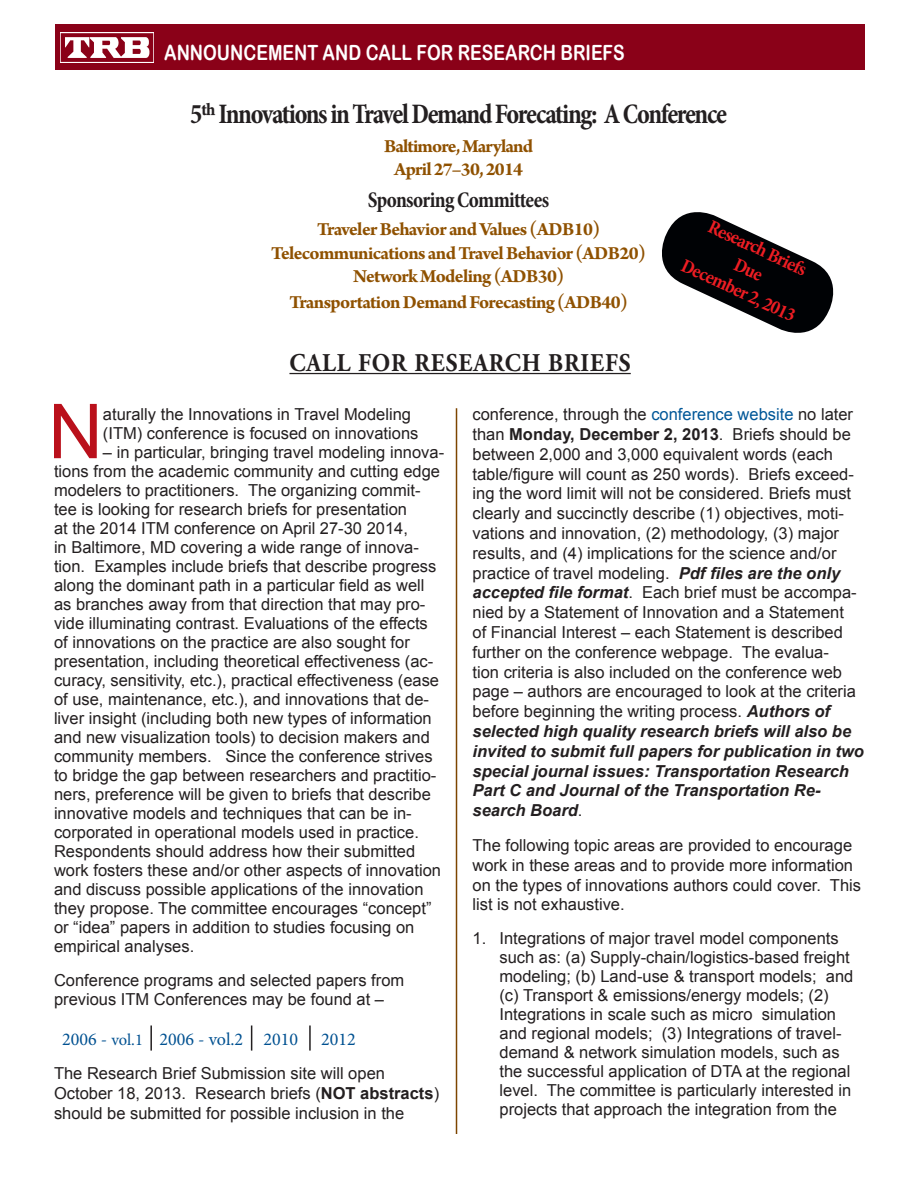
<style>
.page{position:relative;width:918px;height:1188px;background:#fff}
.page>*{position:absolute;margin:0;border:0;box-sizing:border-box;transform-origin:0 0}
.t1{font:75.9px "Arial";color:#ba101b}
.t2{font:700 condensed 28.5px "Minion Pro";letter-spacing:-.055em;color:#231f20;scale:.92 1}
.t3{font:700 25.5px "Adobe Garamond Pro";letter-spacing:.04em;color:#231f20;scale:.92 1}
.t4{font:700 condensed 22.5px "Minion Pro";letter-spacing:-.03em;color:#231f20;scale:.92 1}
.t5{font:21px "Arial Rounded MT Bold";color:#fff;scale:.83 1}
.t6{font:700 19.5px "Arno Pro";letter-spacing:-.035em;color:#8f5100}
.t7{font:700 condensed 19.5px "Minion Pro";color:#ee1d23}
.t8{font:18px "Minion Pro";color:#005191}
.List_Paragraph{font:16.5px/19px "Arial";color:#231f20}
.s1{font-size:16.5px}
.s2{font-weight:700}
.s3{color:#005798}
.s4{font-weight:700;font-style:italic}
</style>
<div class="page">
<svg style="left:150px;top:1026px;width:103px;height:25px"></svg>
<hr style="left:309px;top:1026px;width:2px;height:25px;background:#231f20">
<div style="left:55px;top:25px;width:810px;height:45px;background:#8a0118"></div>
<hr style="left:289px;top:373px;width:342px;height:1px;background:#231f20">
<img style="left:60px;top:32px;width:93px;height:31px">
<hr style="left:456px;top:408px;width:1px;height:726px;background:#7d4500">
<svg style="left:662px;top:212px;width:172px;height:121px"></svg>
<p class="t5" style="left:164px;top:41px;width:556px">ANNOUNCEMENT AND CALL FOR RESEARCH BRIEFS</p>
<p class="t2" style="left:190px;top:95px;width:585px">5th Innovations in Travel Demand Forecating: A Conference</p>
<p class="t6" style="left:384px;top:135px;width:151px">Baltimore, Maryland</p>
<p class="t6" style="left:394px;top:158px;width:131px">April 27–30, 2014</p>
<p class="t4" style="left:368px;top:184px;width:199px">Sponsoring Committees</p>
<p class="t6" style="left:317px;top:218px;width:285px">Traveler Behavior and Values (ADB10)</p>
<p class="t6" style="left:271px;top:241px;width:376px">Telecommunications and Travel Behavior (ADB20)</p>
<p class="t6" style="left:353px;top:265px;width:213px">Network Modeling (ADB30)</p>
<p class="t6" style="left:289px;top:291px;width:340px">Transportation Demand Forecasting (ADB40)</p>
<p class="t7" style="left:715px;top:213px;width:108px;rotate:25deg">Research Briefs</p>
<p class="t7" style="left:688px;top:252px;width:125px;rotate:25deg">December 2, 2013</p>
<p class="t3" style="left:289px;top:348px;width:372px">CALL FOR RESEARCH BRIEFS</p>
<p class="t1" style="left:48px;top:382px;width:56px">N</p>
<p class="List_Paragraph" style="left:103px;top:405px;width:317px">aturally the Innovations in Travel Modeling (ITM) conference is focused on innovations</p>
<p class="List_Paragraph" style="left:54px;top:443px;width:392px;text-indent:49px">– in particular, bringing travel modeling innova&shy;tions from the academic community and cutting edge modelers to practitioners. The organizing commit&shy;tee is looking for research briefs for presentation<br>at the 2014 ITM conference on April 27-30 2014,<br>in Baltimore, MD covering a wide range of innova&shy;tion. Examples include briefs that describe progress along the dominant path in a particular field as well as branches away from that direction that may pro&shy;vide illuminating contrast. Evaluations of the effects of innovations on the practice are also sought for presentation, including theoretical effectiveness (ac&shy;curacy, sensitivity, etc.), practical effectiveness (ease of use, maintenance, etc.), and innovations that de&shy;liver insight (including both new types of information and new visualization tools) to decision makers and community members. Since the conference strives to bridge the gap between researchers and practitio&shy;ners, preference will be given to briefs that describe innovative models and techniques that can be in&shy;corporated in operational models used in practice.<br>Respondents should address how their submitted work fosters these and/or other aspects of innovation and discuss possible applications of the innovation they propose. The committee encourages “concept” or “idea” papers in addition to studies focusing on empirical analyses.</p>
<p class="List_Paragraph" style="left:54px;top:970px;width:352px">Conference programs and selected papers from previous ITM Conferences may be found at –</p>
<p class="t8" style="left:62px;top:1027px;width:82px">2006 - <span class="s1">vol.1</span></p>
<p class="t8" style="left:160px;top:1027px;width:85px">2006 - vol.2</p>
<p class="t8" style="left:264px;top:1027px;width:36px">2010</p>
<p class="t8" style="left:321px;top:1027px;width:36px">2012</p>
<p class="List_Paragraph" style="left:54px;top:1064px;width:387px;line-height:19.8px">The Research Brief Submission site will open<br>October 18, 2013. Research briefs (<span class="s2">NOT abstracts</span>) should be submitted for possible inclusion in the</p>
<p class="List_Paragraph" style="left:472px;top:405px;width:393px;line-height:19.8px">conference, through the <span class="s3">conference website</span> no later than <span class="s2">Monday, December 2, 2013</span>. Briefs should be between 2,000 and 3,000 equivalent words (each table/figure will count as 250 words). Briefs exceed&shy;ing the word limit will not be considered. Briefs must clearly and succinctly describe (1) objectives, moti&shy;vations and innovation, (2) methodology, (3) major results, and (4) implications for the science and/or practice of travel modeling. <span class="s4">Pdf files are the only accepted file format</span>. Each brief must be accompa&shy;nied by a Statement of Innovation and a Statement<br>of Financial Interest – each Statement is described further on the conference webpage. The evalua-<br>tion criteria is also included on the conference web page – authors are encouraged to look at the criteria before beginning the writing process. <span class="s4">Authors of selected high quality research briefs will also be invited to submit full papers for publication in two special journal issues: Transportation Research Part C and Journal of the Transportation Re&shy;search Board</span>.</p>
<p class="List_Paragraph" style="left:472px;top:836px;width:390px;line-height:19.8px">The following topic areas are provided to encourage work in these areas and to provide more information on the types of innovations authors could cover. This list is not exhaustive.</p>
<p class="List_Paragraph" style="left:500px;top:929px;width:355px;text-indent:-27px">1. Integrations of major travel model components such as: (a) Supply-chain/logistics-based freight modeling; (b) Land-use &amp; transport models; and (c) Transport &amp; emissions/energy models; (2)<br>Integrations in scale such as micro simulation and regional models; (3) Integrations of travel&shy;demand &amp; network simulation models, such as the successful application of DTA at the regional level. The committee is particularly interested in projects that approach the integration from the</p>
</div>
